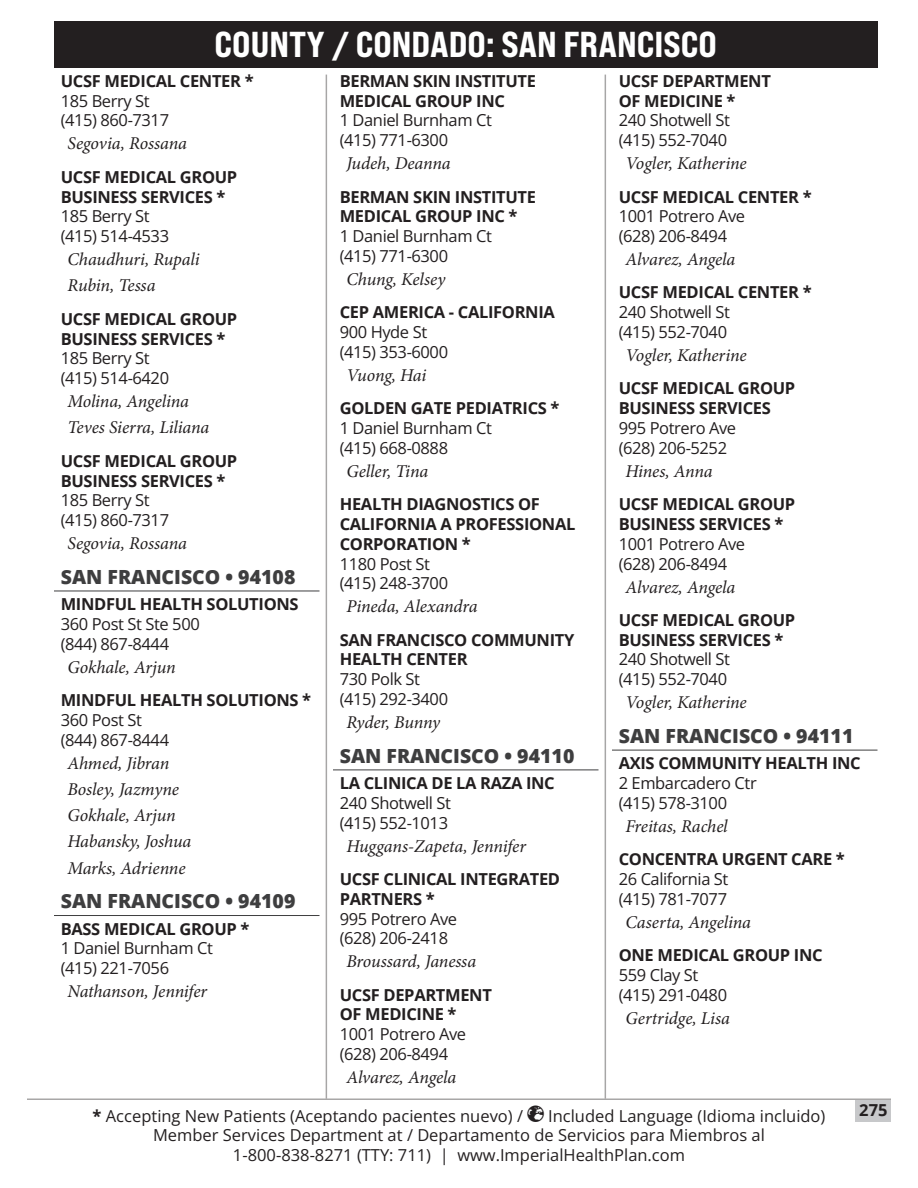
<style>
.page{position:relative;width:918px;height:1188px;background:#fff}
.page>*{position:absolute;margin:0;border:0;box-sizing:border-box;transform-origin:0 0}
.t1{font:36px "Bebas Neue Pro Exp Eb";color:#fff}
.City{font:800 19.5px "Open Sans";color:#3e3e3f}
.Pro{font:italic 18px "Minion Pro";letter-spacing:-.01em;color:#231f20}
.Group{font:700 16.5px/19.8px "Open Sans";letter-spacing:-.02em;color:#231f20}
.Location{font:16.5px/19.8px "Open Sans";letter-spacing:-.025em;color:#231f20}
.Location-2{font:16.5px "Open Sans";color:#231f20}
.s1{font-weight:700}
</style>
<div class="page">
<div style="left:54px;top:21px;width:824px;height:46px;background:#231f20"></div>
<div style="left:856px;top:1100px;width:35px;height:21px;background:#c7c8ca"></div>
<hr style="left:27px;top:1098px;width:864px;height:2px;background:#231f20">
<hr style="left:326px;top:75px;width:1px;height:1023px;background:#231f20">
<hr style="left:605px;top:75px;width:1px;height:1023px;background:#231f20">
<hr style="left:54px;top:591px;width:266px;height:1px;background:#3e3e3f">
<hr style="left:54px;top:915px;width:266px;height:1px;background:#3e3e3f">
<hr style="left:333px;top:770px;width:265px;height:1px;background:#3e3e3f">
<hr style="left:612px;top:750px;width:266px;height:1px;background:#3e3e3f">
<h1 class="t1" style="left:215px;top:22px;width:504px">COUNTY / CONDADO: SAN FRANCISCO</h1>
<p class="Group" style="left:61px;top:71px;width:194px">UCSF MEDICAL CENTER *</p>
<p class="Location" style="left:61px;top:90px;width:110px">185 Berry St (415) 860-7317</p>
<p class="Pro" style="left:68px;top:131px;width:121px">Segovia, Rossana</p>
<p class="Group" style="left:61px;top:166px;width:178px">UCSF MEDICAL GROUP<br>BUSINESS SERVICES *</p>
<p class="Location" style="left:61px;top:206px;width:110px">185 Berry St (415) 514-4533</p>
<p class="Pro" style="left:68px;top:247px;width:134px">Chaudhuri, Rupali</p>
<p class="Pro" style="left:68px;top:273px;width:90px">Rubin, Tessa</p>
<p class="Group" style="left:61px;top:308px;width:178px">UCSF MEDICAL GROUP<br>BUSINESS SERVICES *</p>
<p class="Location" style="left:61px;top:348px;width:110px">185 Berry St (415) 514-6420</p>
<p class="Pro" style="left:68px;top:389px;width:123px">Molina, Angelina</p>
<p class="Pro" style="left:68px;top:415px;width:143px">Teves Sierra, Liliana</p>
<p class="Group" style="left:61px;top:450px;width:178px">UCSF MEDICAL GROUP<br>BUSINESS SERVICES *</p>
<p class="Location" style="left:61px;top:490px;width:110px">185 Berry St (415) 860-7317</p>
<p class="Pro" style="left:68px;top:531px;width:121px">Segovia, Rossana</p>
<h4 class="City" style="left:61px;top:562px;width:236px">SAN FRANCISCO • 94108</h4>
<p class="Group" style="left:61px;top:594px;width:239px">MINDFUL HEALTH SOLUTIONS</p>
<p class="Location" style="left:61px;top:614px;width:141px">360 Post St Ste 500 (844) 867-8444</p>
<p class="Pro" style="left:68px;top:655px;width:110px">Gokhale, Arjun</p>
<p class="Group" style="left:61px;top:690px;width:252px">MINDFUL HEALTH SOLUTIONS *</p>
<p class="Location" style="left:61px;top:710px;width:110px">360 Post St (844) 867-8444</p>
<p class="Pro" style="left:68px;top:751px;width:103px">Ahmed, Jibran</p>
<p class="Pro" style="left:68px;top:777px;width:113px">Bosley, Jazmyne</p>
<p class="Pro" style="left:68px;top:803px;width:110px">Gokhale, Arjun</p>
<p class="Pro" style="left:68px;top:829px;width:125px">Habansky, Joshua</p>
<p class="Pro" style="left:68px;top:856px;width:120px">Marks, Adrienne</p>
<h4 class="City" style="left:61px;top:886px;width:236px">SAN FRANCISCO • 94109</h4>
<p class="Group" style="left:61px;top:918px;width:190px">BASS MEDICAL GROUP *</p>
<p class="Location" style="left:61px;top:938px;width:154px">1 Daniel Burnham Ct (415) 221-7056</p>
<p class="Pro" style="left:68px;top:979px;width:141px">Nathanson, Jennifer</p>
<p class="Group" style="left:340px;top:71px;width:198px">BERMAN SKIN INSTITUTE<br>MEDICAL GROUP INC</p>
<p class="Location" style="left:340px;top:110px;width:154px">1 Daniel Burnham Ct (415) 771-6300</p>
<p class="Pro" style="left:346px;top:151px;width:106px">Judeh, Deanna</p>
<p class="Group" style="left:340px;top:186px;width:198px">BERMAN SKIN INSTITUTE<br>MEDICAL GROUP INC *</p>
<p class="Location" style="left:340px;top:226px;width:154px">1 Daniel Burnham Ct (415) 771-6300</p>
<p class="Pro" style="left:346px;top:267px;width:100px">Chung, Kelsey</p>
<p class="Group" style="left:340px;top:302px;width:217px">CEP AMERICA - CALIFORNIA</p>
<p class="Location" style="left:340px;top:322px;width:110px">900 Hyde St (415) 353-6000</p>
<p class="Pro" style="left:346px;top:363px;width:81px">Vuong, Hai</p>
<p class="Group" style="left:340px;top:398px;width:221px">GOLDEN GATE PEDIATRICS *</p>
<p class="Location" style="left:340px;top:418px;width:154px">1 Daniel Burnham Ct (415) 668-0888</p>
<p class="Pro" style="left:346px;top:459px;width:83px">Geller, Tina</p>
<p class="Group" style="left:340px;top:494px;width:237px">HEALTH DIAGNOSTICS OF<br>CALIFORNIA A PROFESSIONAL<br>CORPORATION *</p>
<p class="Location" style="left:340px;top:553px;width:110px">1180 Post St (415) 248-3700</p>
<p class="Pro" style="left:346px;top:594px;width:133px">Pineda, Alexandra</p>
<p class="Group" style="left:340px;top:629px;width:236px">SAN FRANCISCO COMMUNITY<br>HEALTH CENTER</p>
<p class="Location" style="left:340px;top:669px;width:110px">730 Polk St (415) 292-3400</p>
<p class="Pro" style="left:346px;top:710px;width:95px">Ryder, Bunny</p>
<h4 class="City" style="left:340px;top:741px;width:236px">SAN FRANCISCO • 94110</h4>
<p class="Group" style="left:340px;top:773px;width:217px">LA CLINICA DE LA RAZA INC</p>
<p class="Location" style="left:340px;top:793px;width:113px">240 Shotwell St (415) 552-1013</p>
<p class="Pro" style="left:346px;top:834px;width:181px">Huggans-Zapeta, Jennifer</p>
<p class="Group" style="left:340px;top:869px;width:222px">UCSF CLINICAL INTEGRATED<br>PARTNERS *</p>
<p class="Location" style="left:340px;top:908px;width:119px">995 Potrero Ave (628) 206-2418</p>
<p class="Pro" style="left:346px;top:949px;width:131px">Broussard, Janessa</p>
<p class="Group" style="left:340px;top:984px;width:154px">UCSF DEPARTMENT<br>OF MEDICINE *</p>
<p class="Location" style="left:340px;top:1024px;width:128px">1001 Potrero Ave (628) 206-8494</p>
<p class="Pro" style="left:346px;top:1065px;width:111px">Alvarez, Angela</p>
<p class="Group" style="left:619px;top:71px;width:154px">UCSF DEPARTMENT<br>OF MEDICINE *</p>
<p class="Location" style="left:619px;top:110px;width:113px">240 Shotwell St (415) 552-7040</p>
<p class="Pro" style="left:626px;top:151px;width:123px">Vogler, Katherine</p>
<p class="Group" style="left:619px;top:186px;width:194px">UCSF MEDICAL CENTER *</p>
<p class="Location" style="left:619px;top:206px;width:128px">1001 Potrero Ave (628) 206-8494</p>
<p class="Pro" style="left:626px;top:247px;width:111px">Alvarez, Angela</p>
<p class="Group" style="left:619px;top:282px;width:194px">UCSF MEDICAL CENTER *</p>
<p class="Location" style="left:619px;top:302px;width:113px">240 Shotwell St (415) 552-7040</p>
<p class="Pro" style="left:626px;top:343px;width:123px">Vogler, Katherine</p>
<p class="Group" style="left:619px;top:378px;width:178px">UCSF MEDICAL GROUP<br>BUSINESS SERVICES</p>
<p class="Location" style="left:619px;top:418px;width:119px">995 Potrero Ave (628) 206-5252</p>
<p class="Pro" style="left:626px;top:459px;width:89px">Hines, Anna</p>
<p class="Group" style="left:619px;top:494px;width:178px">UCSF MEDICAL GROUP<br>BUSINESS SERVICES *</p>
<p class="Location" style="left:619px;top:533px;width:128px">1001 Potrero Ave (628) 206-8494</p>
<p class="Pro" style="left:626px;top:574px;width:111px">Alvarez, Angela</p>
<p class="Group" style="left:619px;top:610px;width:178px">UCSF MEDICAL GROUP<br>BUSINESS SERVICES *</p>
<p class="Location" style="left:619px;top:649px;width:113px">240 Shotwell St (415) 552-7040</p>
<p class="Pro" style="left:626px;top:690px;width:123px">Vogler, Katherine</p>
<h4 class="City" style="left:619px;top:721px;width:236px">SAN FRANCISCO • 94111</h4>
<p class="Group" style="left:619px;top:753px;width:243px">AXIS COMMUNITY HEALTH INC</p>
<p class="Location" style="left:619px;top:773px;width:140px">2 Embarcadero Ctr (415) 578-3100</p>
<p class="Pro" style="left:626px;top:814px;width:104px">Freitas, Rachel</p>
<p class="Group" style="left:619px;top:849px;width:228px">CONCENTRA URGENT CARE *</p>
<p class="Location" style="left:619px;top:869px;width:111px">26 California St (415) 781-7077</p>
<p class="Pro" style="left:626px;top:910px;width:127px">Caserta, Angelina</p>
<p class="Group" style="left:619px;top:945px;width:205px">ONE MEDICAL GROUP INC</p>
<p class="Location" style="left:619px;top:965px;width:110px">559 Clay St (415) 291-0480</p>
<p class="Pro" style="left:626px;top:1006px;width:106px">Gertridge, Lisa</p>
<p class="Location-2" style="left:93px;top:1104px;width:432px"><span class="s1">*</span> Accepting New Patients (Aceptando pacientes nuevo) /</p>
<p class="Location-2" style="left:548px;top:1104px;width:279px">Included Language (Idioma incluido)</p>
<p class="Location-2" style="left:153px;top:1124px;width:613px">Member Services Department at / Departamento de Servicios para Miembros al</p>
<p class="Location-2" style="left:233px;top:1143px;width:454px">1-800-838-8271 (TTY: 711) | www.ImperialHealthPlan.com</p>
<p class="Group" style="left:859px;top:1100px;width:30px">275</p>
</div>
